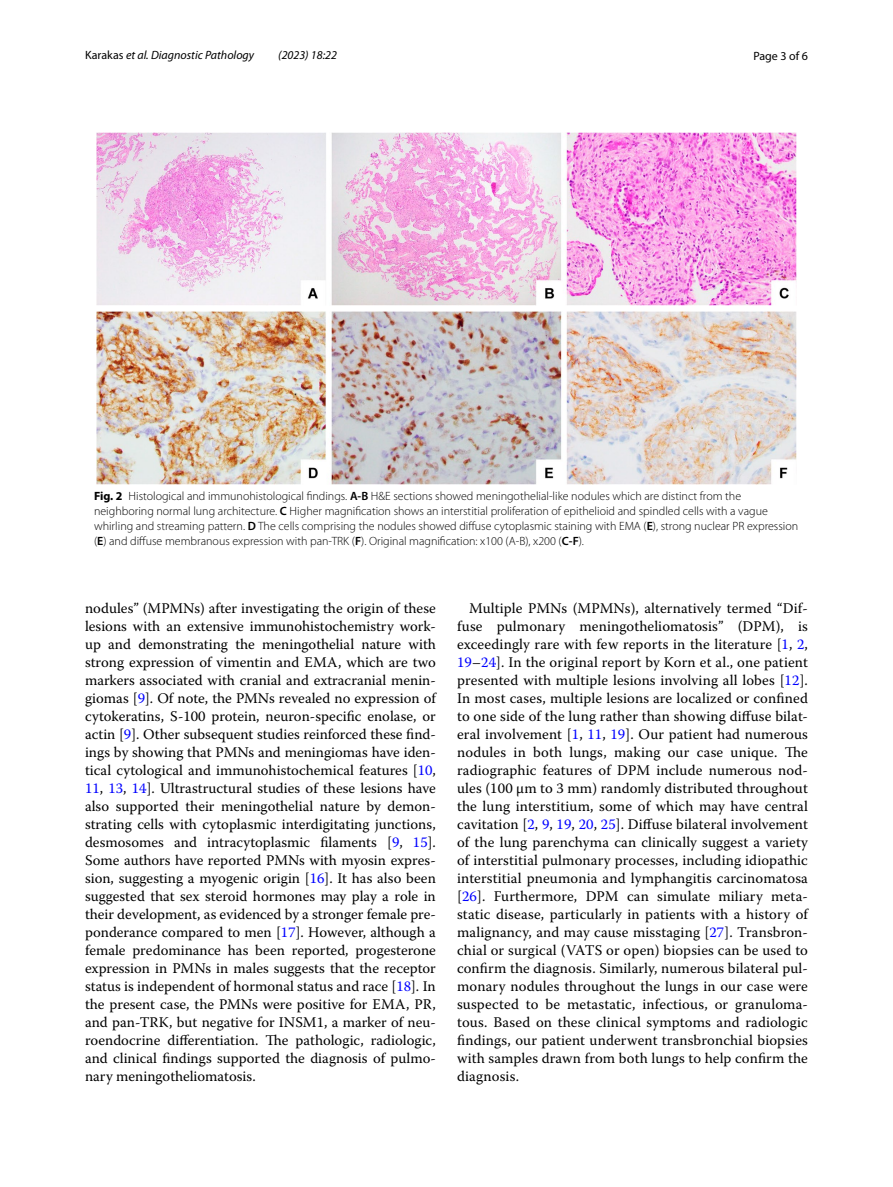
<style>
.page{position:relative;width:893px;height:1187px;background:#fff}
.page>*{position:absolute;margin:0;border:0;box-sizing:border-box;transform-origin:0 0}
.t1{font:14.7px/18px "Warnock Pro";letter-spacing:.005em;color:#000;text-align:justify}
.t2{font:300 12px/15px "Myriad Pro";color:#000}
.t3{font:italic 12px "Myriad Pro";color:#000}
.t4{font:12px "Myriad Pro";color:#000}
.s1{font-style:normal}
.s2{font-weight:700}
.s3{font-weight:600}
.s4{color:#00f}
</style>
<div class="page">
<img style="left:96px;top:133px;width:701px;height:351px">
<p class="t3" style="left:85px;top:48px;width:171px"><span class="s1">Karakas</span> et al. Diagnostic Pathology</p>
<p class="t3" style="left:278px;top:48px;width:60px">(2023) 18:22</p>
<p class="t4" style="left:753px;top:48px;width:56px">Page 3 of 6</p>
<p class="t2" style="left:94px;top:488px;width:706px"><span class="s2">Fig. 2</span> Histological and immunohistological findings. <span class="s3">A-B</span> H&amp;E sections showed meningothelial-like nodules which are distinct from the neighboring normal lung architecture. <span class="s3">C</span> Higher magnification shows an interstitial proliferation of epithelioid and spindled cells with a vague whirling and streaming pattern. <span class="s3">D</span> The cells comprising the nodules showed diffuse cytoplasmic staining with EMA (<span class="s3">E</span>), strong nuclear PR expression (<span class="s3">E</span>) and diffuse membranous expression with pan-TRK (<span class="s3">F</span>). Original magnification: x100 (A-B), x200 (<span class="s3">C-F</span>).</p>
<p class="t1" style="left:85px;top:598px;width:352px">nodules” (MPMNs) after investigating the origin of these lesions with an extensive immunohistochemistry work&shy;up and demonstrating the meningothelial nature with strong expression of vimentin and EMA, which are two markers associated with cranial and extracranial menin&shy;giomas [<span class="s4">9</span>]. Of note, the PMNs revealed no expression of cytokeratins, S-100 protein, neuron-specific enolase, or actin [<span class="s4">9</span>]. Other subsequent studies reinforced these find&shy;ings by showing that PMNs and meningiomas have iden&shy;tical cytological and immunohistochemical features [<span class="s4">10</span>, <span class="s4">11</span>, <span class="s4">13</span>, <span class="s4">14</span>]. Ultrastructural studies of these lesions have also supported their meningothelial nature by demon&shy;strating cells with cytoplasmic interdigitating junctions, desmosomes and intracytoplasmic filaments [<span class="s4">9</span>, <span class="s4">15</span>].<br>Some authors have reported PMNs with myosin expres&shy;sion, suggesting a myogenic origin [<span class="s4">16</span>]. It has also been suggested that sex steroid hormones may play a role in their development, as evidenced by a stronger female pre&shy;ponderance compared to men [<span class="s4">17</span>]. However, although a female predominance has been reported, progesterone expression in PMNs in males suggests that the receptor status is independent of hormonal status and race [<span class="s4">18</span>]. In the present case, the PMNs were positive for EMA, PR, and pan-TRK, but negative for INSM1, a marker of neu&shy;roendocrine differentiation. The pathologic, radiologic, and clinical findings supported the diagnosis of pulmo&shy;nary meningotheliomatosis.</p>
<p class="t1" style="left:457px;top:598px;width:352px;text-indent:12px">Multiple PMNs (MPMNs), alternatively termed “Dif&shy;fuse pulmonary meningotheliomatosis” (DPM), is exceedingly rare with few reports in the literature [<span class="s4">1</span>, <span class="s4">2</span>, <span class="s4">19</span>–<span class="s4">24</span>]. In the original report by Korn et al., one patient presented with multiple lesions involving all lobes [<span class="s4">12</span>].<br>In most cases, multiple lesions are localized or confined to one side of the lung rather than showing diffuse bilat&shy;eral involvement [<span class="s4">1</span>, <span class="s4">11</span>, <span class="s4">19</span>]. Our patient had numerous nodules in both lungs, making our case unique. The radiographic features of DPM include numerous nod&shy;ules (100 μm to 3 mm) randomly distributed throughout the lung interstitium, some of which may have central cavitation [<span class="s4">2</span>, <span class="s4">9</span>, <span class="s4">19</span>, <span class="s4">20</span>, <span class="s4">25</span>]. Diffuse bilateral involvement of the lung parenchyma can clinically suggest a variety of interstitial pulmonary processes, including idiopathic interstitial pneumonia and lymphangitis carcinomatosa [<span class="s4">26</span>]. Furthermore, DPM can simulate miliary meta&shy;static disease, particularly in patients with a history of malignancy, and may cause misstaging [<span class="s4">27</span>]. Transbron&shy;chial or surgical (VATS or open) biopsies can be used to confirm the diagnosis. Similarly, numerous bilateral pul&shy;monary nodules throughout the lungs in our case were suspected to be metastatic, infectious, or granuloma&shy;tous. Based on these clinical symptoms and radiologic findings, our patient underwent transbronchial biopsies with samples drawn from both lungs to help confirm the diagnosis.</p>
</div>
